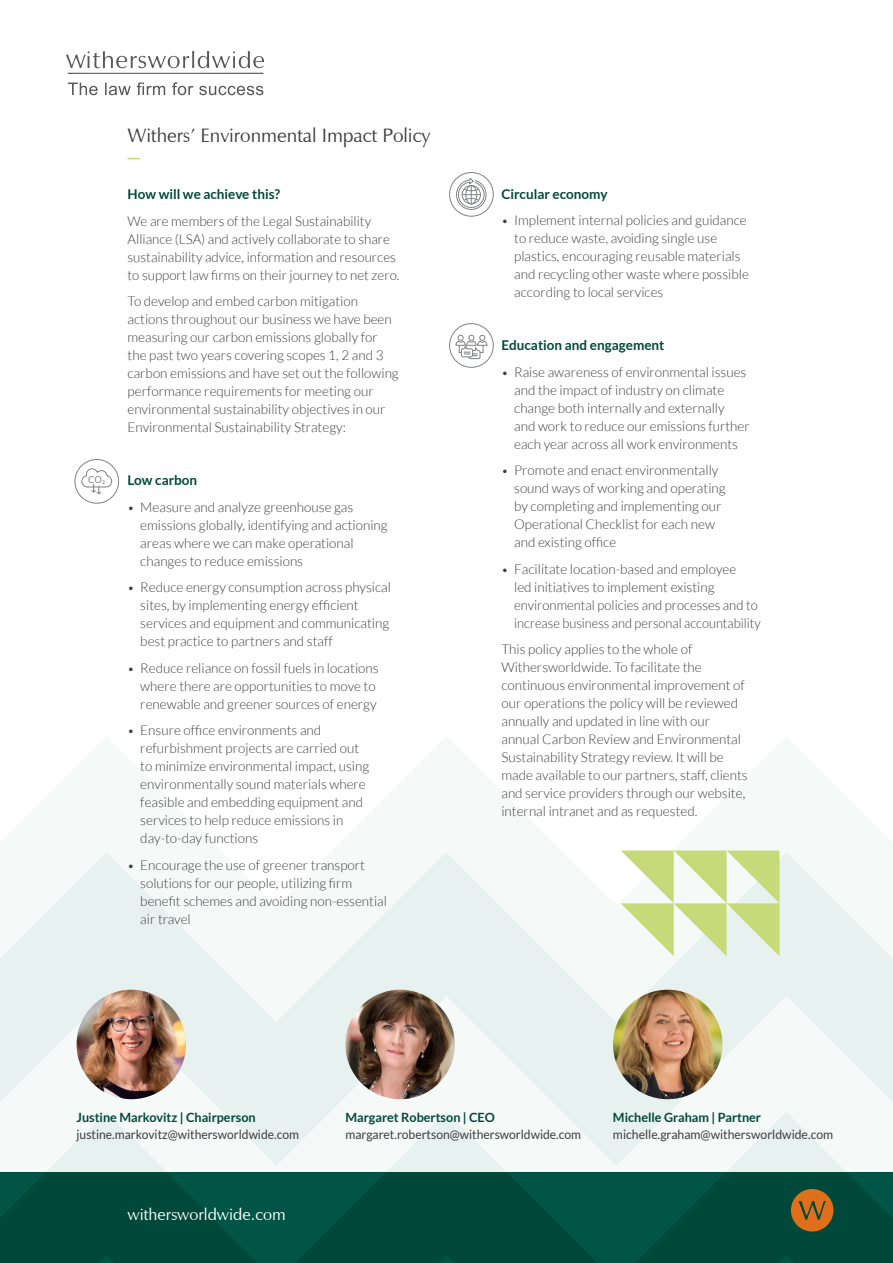
<style>
.page{position:relative;width:893px;height:1263px;background:#fff}
.page>*{position:absolute;margin:0;border:0;box-sizing:border-box;transform-origin:0 0}
.mom_headings{font:19.5px "Zapf Humanist 601 BT";letter-spacing:-.005em;color:#3e3e3f}
.t1{font:16.5px "Zapf Humanist 601 BT";color:#fff}
.subheadings{font:300 13.5px/18px "Lato";color:#3e3e3f}
.subheadings-2{font:700 13.5px "Lato";color:#004839}
.body_text{font:12.75px "Lato";color:#3e3e3f;scale:.95 1}
.body_text-2{font:700 12.75px "Lato";color:#004839}
.body_text-3{font:12.75px "Lato";color:#3e3e3f;scale:.96 1}
.t2{font:9.45px "Lato";color:#808285}
.s1{font-size:12px}
</style>
<div class="page">
<svg style="left:0;top:1022px;width:893px;height:151px;fill:#f5f9f8"></svg>
<svg style="left:0;top:850px;width:893px;height:172px;fill:#e7f1ef"></svg>
<svg style="left:0;top:1173px;width:893px;height:90px;background:#004c3d"></svg>
<svg style="left:99px;top:1255px;width:695px;height:8px;background:#004a3b"></svg>
<svg style="left:791px;top:1189px;width:42px;height:42px;background:#a06324"></svg>
<img style="left:613px;top:990px;width:109px;height:109px;border-radius:55px">
<img style="left:77px;top:990px;width:109px;height:109px;border-radius:55px">
<img style="left:345px;top:990px;width:110px;height:109px;border-radius:55px">
<svg style="left:621px;top:850px;width:158px;height:106px"></svg>
<svg style="left:128px;top:158px;width:12px;height:1px"></svg>
<div style="left:74px;top:459px;width:45px;height:45px;border:1px solid #808285;border-radius:50%"></div>
<svg style="left:81px;top:468px;width:32px;height:27px"></svg>
<div style="left:449px;top:323px;width:45px;height:45px;border:1px solid #808285;border-radius:50%"></div>
<svg style="left:455px;top:335px;width:33px;height:24px"></svg>
<div style="left:449px;top:172px;width:45px;height:45px;border:1px solid #808285;border-radius:50%"></div>
<svg style="left:456px;top:178px;width:31px;height:32px"></svg>
<svg style="left:68px;top:82px;width:195px;height:13px"></svg>
<svg style="left:66px;top:51px;width:198px;height:23px"></svg>
<p class="t2" style="left:88px;top:474px;width:18px">CO<sub>2</sub></p>
<p class="mom_headings" style="left:128px;top:123px;width:305px">Withers’ Environmental Impact Policy</p>
<p class="subheadings-2" style="left:128px;top:187px;width:154px">How will we achieve this?</p>
<p class="subheadings" style="left:128px;top:212px;width:273px">We are members of the Legal Sustainability Alliance (LSA) and actively collaborate to share sustainability advice, information and resources to support law firms on their journey to net zero.</p>
<p class="subheadings" style="left:128px;top:293px;width:273px">To develop and embed carbon mitigation actions throughout our business we have been measuring our carbon emissions globally for the past two years covering scopes 1, 2 and 3 carbon emissions and have set out the following performance requirements for meeting our environmental sustainability objectives in our Environmental Sustainability Strategy:</p>
<p class="subheadings-2" style="left:128px;top:473px;width:71px">Low carbon</p>
<p class="subheadings" style="left:140px;top:498px;width:249px;text-indent:-13px"><span class="s1">•</span> Measure and analyze greenhouse gas emissions globally, identifying and actioning areas where we can make operational changes to reduce emissions</p>
<p class="subheadings" style="left:140px;top:579px;width:252px;text-indent:-13px"><span class="s1">•</span> Reduce energy consumption across physical sites, by implementing energy efficient services and equipment and communicating best practice to partners and staff</p>
<p class="subheadings" style="left:140px;top:659px;width:240px;text-indent:-13px"><span class="s1">•</span> Reduce reliance on fossil fuels in locations where there are opportunities to move to renewable and greener sources of energy</p>
<p class="subheadings" style="left:140px;top:722px;width:230px;text-indent:-13px"><span class="s1">•</span> Ensure office environments and refurbishment projects are carried out to minimize environmental impact, using environmentally sound materials where feasible and embedding equipment and services to help reduce emissions in day-to-day functions</p>
<p class="subheadings" style="left:140px;top:856px;width:248px;text-indent:-13px"><span class="s1">•</span> Encourage the use of greener transport solutions for our people, utilizing firm benefit schemes and avoiding non-essential air travel</p>
<p class="subheadings-2" style="left:501px;top:186px;width:108px">Circular economy</p>
<p class="subheadings" style="left:514px;top:211px;width:236px;text-indent:-13px"><span class="s1">•</span> Implement internal policies and guidance to reduce waste, avoiding single use plastics, encouraging reusable materials and recycling other waste where possible according to local services</p>
<p class="subheadings-2" style="left:501px;top:337px;width:165px">Education and engagement</p>
<p class="subheadings" style="left:514px;top:363px;width:237px;text-indent:-13px"><span class="s1">•</span> Raise awareness of environmental issues and the impact of industry on climate change both internally and externally<br>and work to reduce our emissions further each year across all work environments</p>
<p class="subheadings" style="left:514px;top:461px;width:213px;text-indent:-13px"><span class="s1">•</span> Promote and enact environmentally sound ways of working and operating by completing and implementing our<br>Operational Checklist for each new and existing office</p>
<p class="subheadings" style="left:514px;top:560px;width:248px;text-indent:-13px"><span class="s1">•</span> Facilitate location-based and employee<br>led initiatives to implement existing environmental policies and processes and to increase business and personal accountability</p>
<p class="subheadings" style="left:501px;top:640px;width:248px">This policy applies to the whole of Withersworldwide. To facilitate the continuous environmental improvement of our operations the policy will be reviewed annually and updated in line with our annual Carbon Review and Environmental Sustainability Strategy review. It will be made available to our partners, staff, clients and service providers through our website, internal intranet and as requested.</p>
<p class="body_text-2" style="left:77px;top:1110px;width:181px">Justine Markovitz | Chairperson</p>
<p class="body_text" style="left:77px;top:1127px;width:236px">justine.markovitz@withersworldwide.com</p>
<p class="t1" style="left:128px;top:1204px;width:160px">withersworldwide.com</p>
<p class="body_text-2" style="left:345px;top:1110px;width:151px">Margaret Robertson | CEO</p>
<p class="body_text" style="left:345px;top:1127px;width:250px">margaret.robertson@withersworldwide.com</p>
<p class="body_text-2" style="left:613px;top:1110px;width:150px">Michelle Graham | Partner</p>
<p class="body_text-3" style="left:613px;top:1127px;width:231px">michelle.graham@withersworldwide.com</p>
</div>
